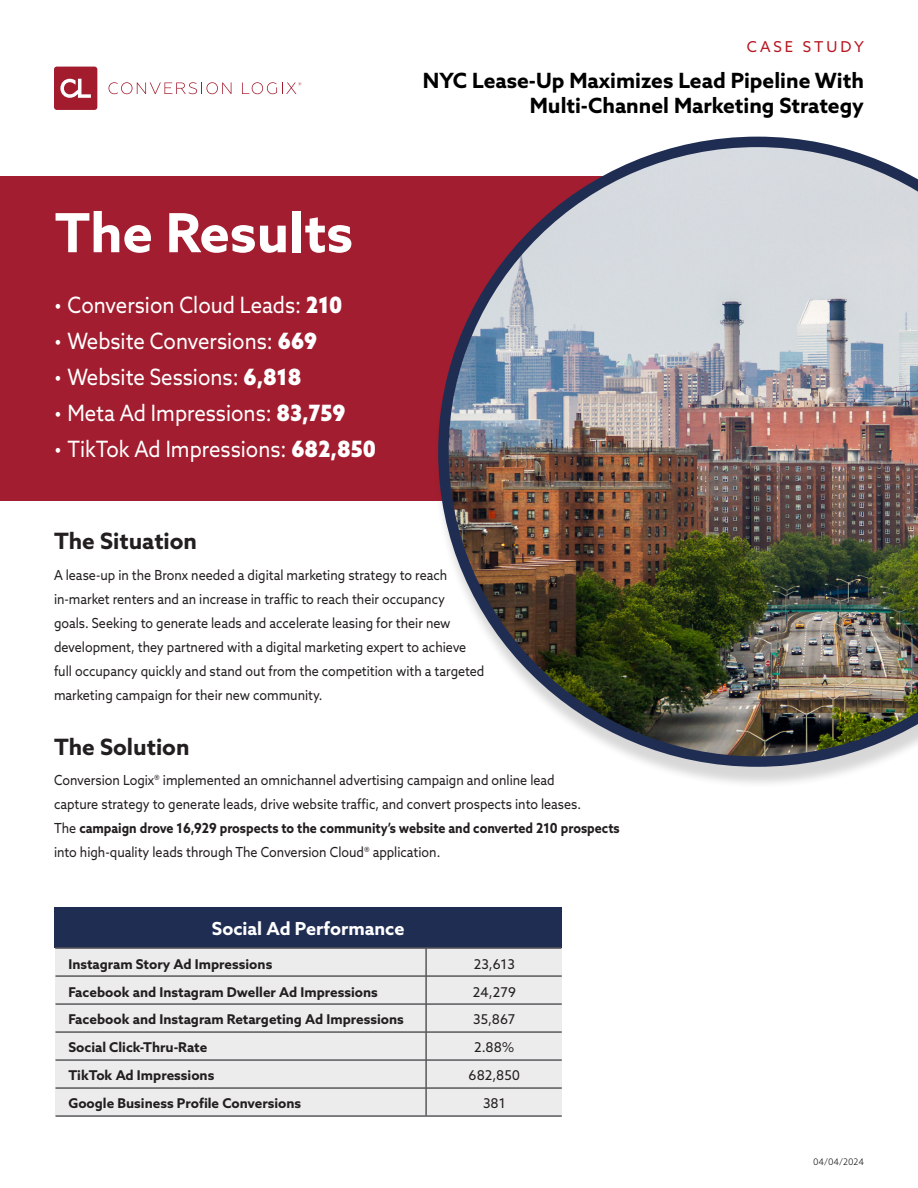
<style>
.page{position:relative;width:918px;height:1188px;background:#fff}
.page>*{position:absolute;margin:0;border:0;box-sizing:border-box;transform-origin:0 0}
.t1{font:700 54px "Azo Sans";color:#fff}
.t2{font:22.5px "Azo Sans";color:#fff;scale:.9 1}
.Subheads{font:700 22.5px "Azo Sans";color:#231f20}
.t3{font:700 21px/25.2px "Azo Sans";color:#000;text-align:right}
.t4{font:700 18px "Azo Sans";color:#fff}
.t5{font:15px "Azo Sans";letter-spacing:.2em;color:#b71721}
.body{font:13.8px/24px "Azo Sans";color:#231f20;scale:.91 1}
.t6{font:700 13.5px "Azo Sans";color:#231f20}
.t7{font:13.5px "Azo Sans";color:#231f20}
.t8{font:300 9px "Azo Sans";color:#040503}
.s1{font-weight:900}
.s2{font-weight:700}
</style>
<div class="page">
<div style="left:54px;top:67px;width:43px;height:43px;background:#a21c2e;border-radius:3px"></div>
<svg style="left:60px;top:79px;width:31px;height:19px"></svg>
<svg style="left:109px;top:82px;width:122px;height:12px"></svg>
<svg style="left:242px;top:82px;width:59px;height:12px"></svg>
<div style="left:0;top:176px;width:862px;height:325px;background:#a21d2f"></div>
<div style="left:434px;top:143px;width:484px;height:646px;background:#231f20;opacity:.18"></div>
<img style="left:438px;top:137px;width:480px;height:630px">
<div style="left:55px;top:937px;width:507px;height:179px;background:#ececec"></div>
<div style="left:55px;top:908px;width:507px;height:40px;background:#202d53"></div>
<hr style="left:425px;top:948px;width:2px;height:168px;background:#59595c">
<hr style="left:56px;top:1087px;width:506px;height:2px;background:#59595c">
<hr style="left:56px;top:1059px;width:506px;height:2px;background:#59595c">
<hr style="left:56px;top:1031px;width:506px;height:2px;background:#59595c">
<hr style="left:56px;top:1003px;width:506px;height:2px;background:#59595c">
<hr style="left:56px;top:975px;width:506px;height:2px;background:#59595c">
<hr style="left:55px;top:947px;width:506px;height:2px;background:#59595c">
<hr style="left:56px;top:1115px;width:506px;height:2px;background:#59595c">
<p class="t5" style="left:747px;top:37px;width:119px">CASE STUDY</p>
<p class="t1" style="left:55px;top:197px;width:300px">The Results</p>
<p class="t2" style="left:54px;top:290px;width:322px">• Conversion Cloud Leads: <span class="s1">210</span></p>
<p class="t2" style="left:54px;top:326px;width:294px">• Website Conversions: <span class="s1">669</span></p>
<p class="t2" style="left:54px;top:362px;width:276px">• Website Sessions: <span class="s1">6,818</span></p>
<p class="t2" style="left:54px;top:398px;width:325px">• Meta Ad Impressions: <span class="s1">83,759</span></p>
<p class="t2" style="left:54px;top:434px;width:359px">• TikTok Ad Impressions: <span class="s1">682,850</span></p>
<p class="t3" style="left:423px;top:68px;width:443px">NYC Lease-Up Maximizes Lead Pipeline With<br>Multi-Channel Marketing Strategy</p>
<p class="Subheads" style="left:54px;top:526px;width:145px">The Situation</p>
<p class="body" style="left:54px;top:563px;width:474px">A lease-up in the Bronx needed a digital marketing strategy to reach in-market renters and an increase in traffic to reach their occupancy<br>goals. Seeking to generate leads and accelerate leasing for their new development, they partnered with a digital marketing expert to achieve full occupancy quickly and stand out from the competition with a targeted marketing campaign for their new community.</p>
<p class="Subheads" style="left:54px;top:732px;width:137px">The Solution</p>
<p class="body" style="left:54px;top:768px;width:623px">Conversion Logix® implemented an omnichannel advertising campaign and online lead<br>capture strategy to generate leads, drive website traffic, and convert prospects into leases.<br>The <span class="s2">campaign drove 16,929 prospects to the community’s website and converted 210 prospects </span>into high-quality leads through The Conversion Cloud® application.</p>
<p class="t4" style="left:212px;top:917px;width:194px">Social Ad Performance</p>
<p class="t6" style="left:68px;top:955px;width:205px">Instagram Story Ad Impressions</p>
<p class="t6" style="left:68px;top:983px;width:311px">Facebook and Instagram Dweller Ad Impressions</p>
<p class="t6" style="left:68px;top:1010px;width:337px">Facebook and Instagram Retargeting Ad Impressions</p>
<p class="t6" style="left:68px;top:1038px;width:140px">Social Click-Thru-Rate</p>
<p class="t6" style="left:68px;top:1066px;width:148px">TikTok Ad Impressions</p>
<p class="t6" style="left:68px;top:1094px;width:234px">Google Business Profile Conversions</p>
<p class="t7" style="left:474px;top:955px;width:43px">23,613</p>
<p class="t7" style="left:473px;top:983px;width:45px">24,279</p>
<p class="t7" style="left:473px;top:1011px;width:44px">35,867</p>
<p class="t7" style="left:474px;top:1038px;width:42px">2.88%</p>
<p class="t7" style="left:469px;top:1066px;width:53px">682,850</p>
<p class="t7" style="left:483px;top:1094px;width:24px">381</p>
<p class="t8" style="left:813px;top:1156px;width:53px">04/04/2024</p>
</div>
